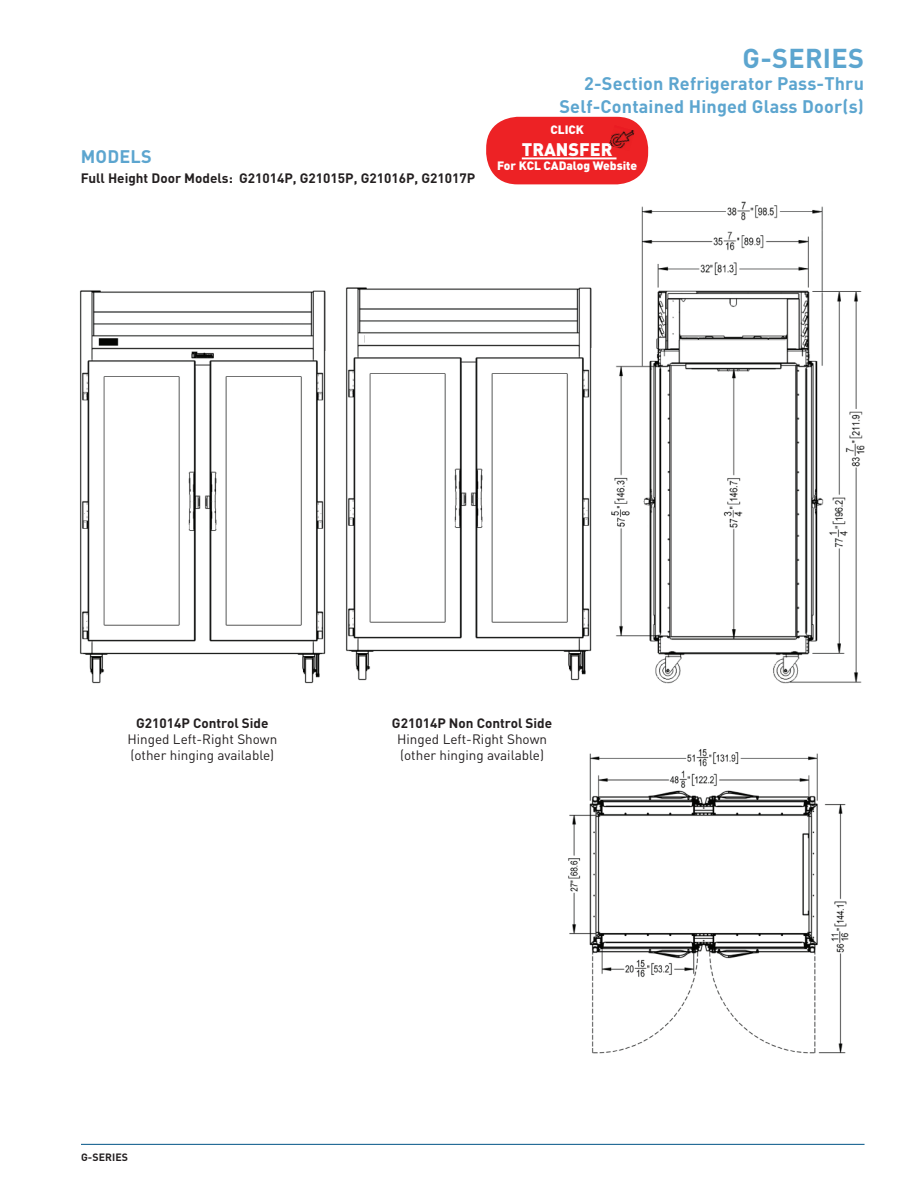
<style>
.page{position:relative;width:918px;height:1188px;background:#fff}
.page>*{position:absolute;margin:0;border:0;box-sizing:border-box;transform-origin:0 0}
.t1{font:700 27px "DIN";letter-spacing:.01em;color:#5ca5cf}
.t2{font:700 18px/22.5px "DIN";letter-spacing:.01em;color:#5ca5cf;text-align:right}
.t3{font:900 18px "DIN";color:#fff}
.t4{font:700 13.5px "DIN";color:#231f20}
.t5{font:13.5px/16.2px "DIN";color:#231f20}
.t6{font:900 12px "DIN";color:#fff}
.t7{font:700 10.5px "DIN";letter-spacing:.01em;color:#231f20}
</style>
<div class="page">
<hr style="left:81px;top:1144px;width:784px;height:1px;background:#015486">
<div style="left:486px;top:117px;width:162px;height:67px;background:#ed2225;border-radius:32px"></div>
<hr style="left:522px;top:157px;width:95px;height:2px;background:#fff">
<img style="left:609px;top:130px;width:26px;height:19px">
<svg style="left:609px;top:143px;width:4px;height:3px"></svg>
<img style="left:611px;top:201px;width:254px;height:483px">
<img style="left:568px;top:749px;width:281px;height:305px">
<img style="left:345px;top:287px;width:247px;height:394px">
<div style="left:453px;top:347px;width:28px;height:10px;background:#fff"></div>
<div style="left:365px;top:334px;width:28px;height:10px;background:#fff"></div>
<img style="left:79px;top:290px;width:247px;height:394px">
<h2 class="t2" style="left:81px;top:145px;width:72px">MODELS</h2>
<p class="t4" style="left:81px;top:170px;width:396px">Full Height Door Models: G21014P, G21015P, G21016P, G21017P</p>
<h1 class="t1" style="left:743px;top:40px;width:123px">G-SERIES</h1>
<h2 class="t2" style="left:560px;top:72px;width:306px">2-Section Refrigerator Pass-Thru<br>Self-Contained Hinged Glass Door(s)</h2>
<p class="t6" style="left:550px;top:122px;width:35px">CLICK</p>
<h2 class="t3" style="left:522px;top:138px;width:92px">TRANSFER</h2>
<p class="t6" style="left:497px;top:158px;width:142px">For KCL CADalog Website</p>
<p class="t4" style="left:136px;top:714px;width:134px">G21014P Control Side</p>
<p class="t5" style="left:127px;top:731px;width:151px">Hinged Left-Right Shown (other hinging available)</p>
<p class="t4" style="left:392px;top:714px;width:162px">G21014P Non Control Side</p>
<p class="t5" style="left:397px;top:731px;width:151px">Hinged Left-Right Shown (other hinging available)</p>
<p class="t7" style="left:81px;top:1151px;width:49px">G-SERIES</p>
</div>
